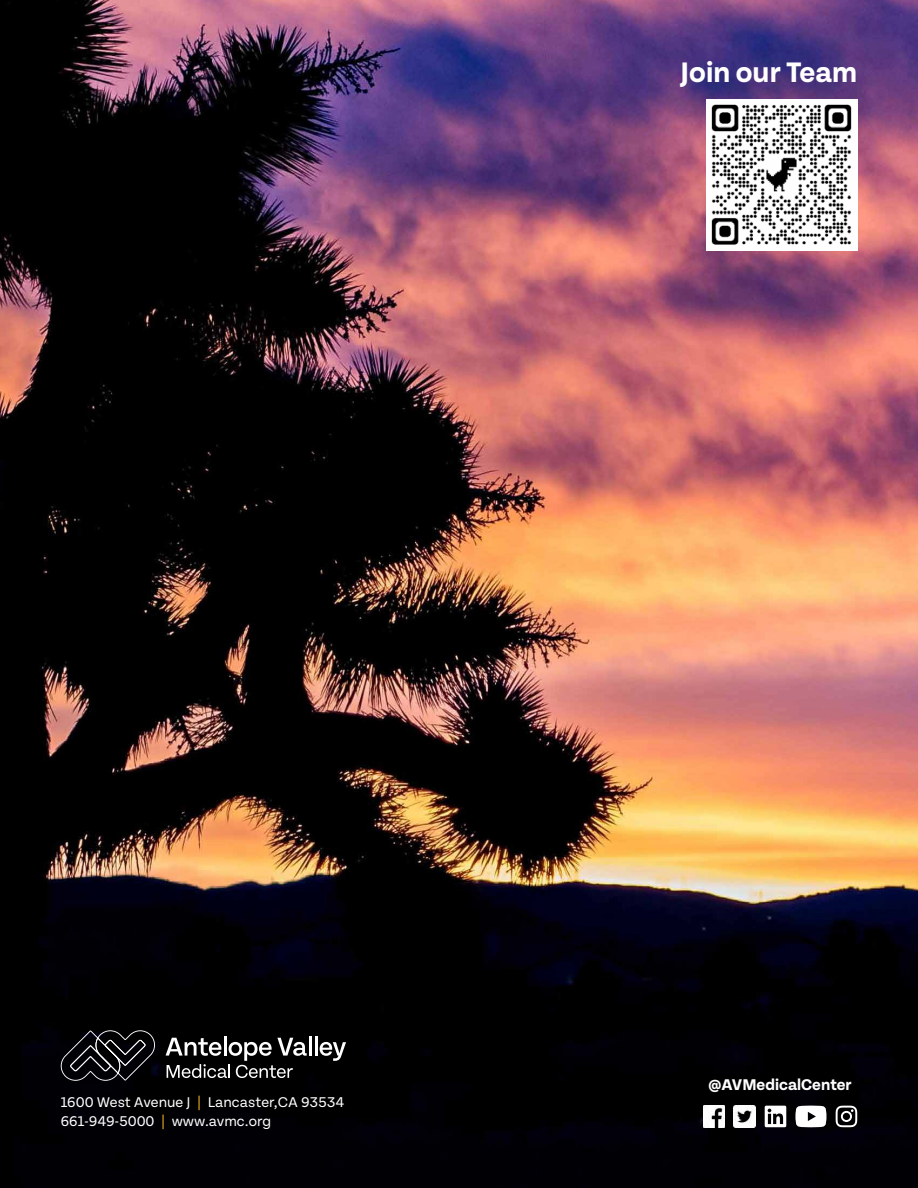
<style>
.page{position:relative;width:918px;height:1188px;background:#fff}
.page>*{position:absolute;margin:0;border:0;box-sizing:border-box;transform-origin:0 0}
.t1{font:700 30px "Tenon";color:#fff}
.t2{font:700 16.5px "Tenon";color:#fff}
.t3{font:15px/19.5px "Tenon";color:#fff}
.s1{color:#f2b021}
</style>
<div class="page">
<img style="left:0;top:0;width:918px;height:1188px">
<svg style="left:61px;top:1030px;width:94px;height:51px;background:#1f1f23"></svg>
<hr style="left:224px;top:1036px;width:3px;height:20px;background:#fff">
<hr style="left:309px;top:1036px;width:2px;height:20px;background:#fff">
<hr style="left:315px;top:1036px;width:3px;height:20px;background:#fff">
<svg style="left:320px;top:1042px;width:26px;height:19px"></svg>
<svg style="left:166px;top:1038px;width:141px;height:40px"></svg>
<img style="left:703px;top:1106px;width:22px;height:21px">
<img style="left:734px;top:1106px;width:22px;height:21px">
<svg style="left:765px;top:1106px;width:21px;height:21px"></svg>
<svg style="left:795px;top:1106px;width:31px;height:21px"></svg>
<svg style="left:836px;top:1106px;width:21px;height:21px"></svg>
<img style="left:706px;top:99px;width:151px;height:151px">
<h1 class="t1" style="left:681px;top:56px;width:178px">Join our Team</h1>
<p class="t3" style="left:61px;top:1092px;width:285px">1600 West Avenue J <span class="s1">|</span> Lancaster,CA 93534<br>661-949-5000 <span class="s1">|</span> www.avmc.org</p>
<p class="t2" style="left:709px;top:1076px;width:145px">@AVMedicalCenter</p>
</div>
